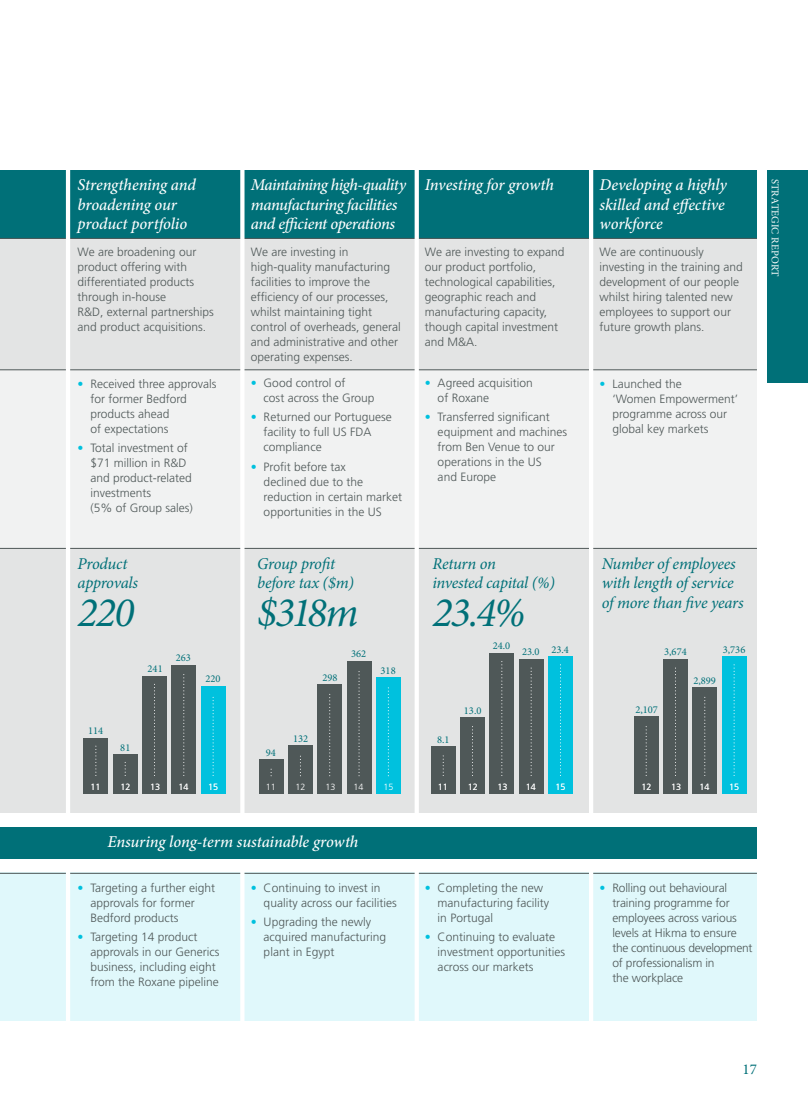
<style>
.page{position:relative;width:808px;height:1106px;background:#fff}
.page>*{position:absolute;margin:0;border:0;box-sizing:border-box;transform-origin:0 0}
.t1{font:italic 42px "Minion Pro";letter-spacing:-.04em;color:#007078}
.t2{font:italic 500 16.5px/19.5px "Minion Pro";letter-spacing:-.01em;color:#fff}
.t3{font:italic 16.5px/19.5px "Minion Pro";letter-spacing:-.02em;color:#007078}
.t4{font:italic 500 16.5px/19.5px "Minion Pro";letter-spacing:-.03em;color:#fff}
.t5{font:15px "Minion Pro";color:#007078}
.t6{font:300 12px/15px "Frutiger LT Std";color:#4f5858}
.t7{font:10.5px "Minion Pro";color:#007078}
.t8{font:10.5px "Minion Pro";letter-spacing:.005em;color:#fff}
.t9{font:300 9px "Frutiger LT Std";color:#fff}
.s1{color:#00c1de}
</style>
<div class="page">
<div style="left:767px;top:170px;width:41px;height:213px;background:#007078"></div>
<div style="left:0;top:170px;width:757px;height:643px;background:#f1f2f2"></div>
<div style="left:0;top:238px;width:757px;height:132px;background:#e3e4e4"></div>
<div style="left:0;top:873px;width:757px;height:147px;background:#e0f8fb"></div>
<div style="left:0;top:170px;width:757px;height:68px;background:#007078"></div>
<div style="left:0;top:548px;width:757px;height:265px;background:#e3e4e4"></div>
<div style="left:376px;top:677px;width:25px;height:117px;background:#00c1de"></div>
<svg style="left:388px;top:687px;width:1px;height:86px"></svg>
<div style="left:347px;top:661px;width:24px;height:133px;background:#4f5858"></div>
<svg style="left:358px;top:671px;width:2px;height:102px"></svg>
<div style="left:317px;top:684px;width:25px;height:110px;background:#4f5858"></div>
<svg style="left:329px;top:694px;width:1px;height:79px"></svg>
<div style="left:288px;top:745px;width:25px;height:49px;background:#4f5858"></div>
<div style="left:259px;top:759px;width:25px;height:35px;background:#4f5858"></div>
<div style="left:548px;top:656px;width:25px;height:137px;background:#00c1de"></div>
<svg style="left:560px;top:664px;width:1px;height:109px"></svg>
<div style="left:519px;top:659px;width:25px;height:134px;background:#4f5858"></div>
<svg style="left:531px;top:667px;width:1px;height:106px"></svg>
<div style="left:489px;top:653px;width:25px;height:140px;background:#4f5858"></div>
<svg style="left:501px;top:661px;width:1px;height:112px"></svg>
<div style="left:460px;top:717px;width:25px;height:76px;background:#4f5858"></div>
<svg style="left:472px;top:726px;width:1px;height:47px"></svg>
<div style="left:431px;top:746px;width:25px;height:47px;background:#4f5858"></div>
<div style="left:722px;top:656px;width:24px;height:137px;background:#00c1de"></div>
<svg style="left:733px;top:664px;width:2px;height:109px"></svg>
<div style="left:692px;top:687px;width:25px;height:106px;background:#4f5858"></div>
<svg style="left:704px;top:696px;width:1px;height:77px"></svg>
<div style="left:663px;top:659px;width:25px;height:134px;background:#4f5858"></div>
<svg style="left:675px;top:667px;width:1px;height:106px"></svg>
<div style="left:634px;top:716px;width:25px;height:77px;background:#4f5858"></div>
<svg style="left:646px;top:726px;width:1px;height:47px"></svg>
<div style="left:201px;top:686px;width:25px;height:107px;background:#00c1de"></div>
<svg style="left:213px;top:696px;width:1px;height:77px"></svg>
<div style="left:171px;top:665px;width:25px;height:128px;background:#4f5858"></div>
<svg style="left:183px;top:674px;width:1px;height:99px"></svg>
<div style="left:142px;top:676px;width:25px;height:117px;background:#4f5858"></div>
<svg style="left:154px;top:684px;width:1px;height:89px"></svg>
<div style="left:113px;top:754px;width:25px;height:39px;background:#4f5858"></div>
<div style="left:83px;top:738px;width:25px;height:55px;background:#4f5858"></div>
<svg style="left:95px;top:746px;width:1px;height:27px"></svg>
<hr style="left:0;top:369px;width:757px;height:1px;background:#4f5858">
<hr style="left:0;top:548px;width:757px;height:1px;background:#4f5858">
<hr style="left:0;top:873px;width:757px;height:1px;background:#4f5858">
<hr style="left:0;top:238px;width:757px;height:1px;background:#4f5858">
<hr style="left:589px;top:162px;width:4px;height:865px;background:#fff">
<hr style="left:415px;top:162px;width:4px;height:874px;background:#fff">
<hr style="left:66px;top:162px;width:4px;height:937px;background:#fff">
<hr style="left:240px;top:162px;width:4px;height:874px;background:#fff">
<div style="left:0;top:826px;width:757px;height:32px;background:#007078"></div>
<h2 class="t2" style="left:78px;top:175px;width:120px">Strengthening and broadening our product portfolio</h2>
<h2 class="t4" style="left:251px;top:175px;width:157px">Maintaining high-quality manufacturing facilities and efficient operations</h2>
<h2 class="t2" style="left:425px;top:175px;width:130px">Investing for growth</h2>
<h2 class="t2" style="left:600px;top:175px;width:129px">Developing a highly skilled and effective workforce</h2>
<p class="t6" style="left:78px;top:245px;width:138px">We are broadening our product offering with differentiated products through in-house<br>R&amp;D, external partnerships and product acquisitions.</p>
<p class="t6" style="left:90px;top:376px;width:128px;text-indent:-13px"><span class="s1">•</span> Received three approvals for former Bedford products ahead<br>of expectations</p>
<p class="t6" style="left:90px;top:440px;width:104px;text-indent:-13px"><span class="s1">•</span> Total investment of $71 million in R&amp;D and product-related investments<br>(5% of Group sales)</p>
<p class="t6" style="left:251px;top:245px;width:151px">We are investing in high-quality manufacturing facilities to improve the efficiency of our processes, whilst maintaining tight control of overheads, general and administrative and other operating expenses.</p>
<p class="t6" style="left:425px;top:245px;width:141px">We are investing to expand our product portfolio, technological capabilities, geographic reach and manufacturing capacity, though capital investment and M&amp;A.</p>
<p class="t6" style="left:600px;top:245px;width:145px">We are continuously investing in the training and development of our people whilst hiring talented new employees to support our future growth plans.</p>
<p class="t6" style="left:264px;top:376px;width:112px;text-indent:-13px"><span class="s1">•</span> Good control of<br>cost across the Group</p>
<p class="t6" style="left:264px;top:410px;width:130px;text-indent:-13px"><span class="s1">•</span> Returned our Portuguese facility to full US FDA compliance</p>
<p class="t6" style="left:264px;top:459px;width:140px;text-indent:-13px"><span class="s1">•</span> Profit before tax<br>declined due to the reduction in certain market opportunities in the US</p>
<p class="t6" style="left:438px;top:375px;width:97px;text-indent:-13px"><span class="s1">•</span> Agreed acquisition of Roxane</p>
<p class="t6" style="left:438px;top:409px;width:131px;text-indent:-13px"><span class="s1">•</span> Transferred significant equipment and machines from Ben Venue to our operations in the US<br>and Europe</p>
<p class="t6" style="left:612px;top:376px;width:127px;text-indent:-13px"><span class="s1">•</span> Launched the<br>‘Women Empowerment’ programme across our global key markets</p>
<h2 class="t3" style="left:78px;top:554px;width:62px">Product approvals</h2>
<h1 class="t1" style="left:78px;top:583px;width:58px">220</h1>
<h2 class="t3" style="left:257px;top:554px;width:98px">Group profit before tax ($m)</h2>
<h1 class="t1" style="left:257px;top:583px;width:103px">$318m</h1>
<h2 class="t3" style="left:432px;top:554px;width:124px">Return on<br>invested capital (%)</h2>
<h1 class="t1" style="left:432px;top:583px;width:94px">23.4%</h1>
<h2 class="t3" style="left:602px;top:554px;width:143px">Number of employees with length of service of more than five years</h2>
<p class="t7" style="left:176px;top:651px;width:17px">263</p>
<p class="t7" style="left:351px;top:647px;width:17px">362</p>
<p class="t7" style="left:493px;top:639px;width:19px">24.0</p>
<p class="t7" style="left:522px;top:645px;width:19px">23.0</p>
<p class="t7" style="left:551px;top:643px;width:19px">23.4</p>
<p class="t7" style="left:664px;top:644px;width:24px">3,674</p>
<p class="t7" style="left:723px;top:642px;width:24px">3,736</p>
<p class="t7" style="left:148px;top:662px;width:17px">241</p>
<p class="t7" style="left:205px;top:672px;width:17px">220</p>
<p class="t7" style="left:322px;top:671px;width:17px">298</p>
<p class="t7" style="left:381px;top:664px;width:17px">318</p>
<p class="t7" style="left:693px;top:673px;width:24px">2,899</p>
<p class="t7" style="left:464px;top:704px;width:19px">13.0</p>
<p class="t7" style="left:635px;top:702px;width:24px">2,107</p>
<p class="t7" style="left:88px;top:724px;width:17px">114</p>
<p class="t7" style="left:120px;top:741px;width:12px">81</p>
<p class="t7" style="left:266px;top:746px;width:12px">94</p>
<p class="t7" style="left:293px;top:732px;width:17px">132</p>
<p class="t7" style="left:437px;top:733px;width:14px">8.1</p>
<p class="t9" style="left:91px;top:782px;width:12px">11</p>
<p class="t9" style="left:120px;top:782px;width:12px">12</p>
<p class="t9" style="left:150px;top:782px;width:12px">13</p>
<p class="t9" style="left:178px;top:782px;width:12px">14</p>
<p class="t9" style="left:208px;top:782px;width:12px">15</p>
<p class="t9" style="left:266px;top:782px;width:12px">11</p>
<p class="t9" style="left:296px;top:782px;width:12px">12</p>
<p class="t9" style="left:325px;top:782px;width:12px">13</p>
<p class="t9" style="left:354px;top:782px;width:12px">14</p>
<p class="t9" style="left:383px;top:782px;width:12px">15</p>
<p class="t9" style="left:438px;top:782px;width:12px">11</p>
<p class="t9" style="left:468px;top:782px;width:12px">12</p>
<p class="t9" style="left:497px;top:782px;width:12px">13</p>
<p class="t9" style="left:526px;top:782px;width:12px">14</p>
<p class="t9" style="left:555px;top:782px;width:12px">15</p>
<p class="t9" style="left:641px;top:782px;width:12px">12</p>
<p class="t9" style="left:671px;top:782px;width:12px">13</p>
<p class="t9" style="left:699px;top:782px;width:12px">14</p>
<p class="t9" style="left:729px;top:782px;width:12px">15</p>
<h2 class="t2" style="left:107px;top:831px;width:253px">Ensuring long-term sustainable growth</h2>
<p class="t6" style="left:90px;top:880px;width:126px;text-indent:-13px"><span class="s1">•</span> Targeting a further eight approvals for former<br>Bedford products</p>
<p class="t6" style="left:90px;top:929px;width:131px;text-indent:-13px"><span class="s1">•</span> Targeting 14 product approvals in our Generics business, including eight from the Roxane pipeline</p>
<p class="t6" style="left:264px;top:880px;width:135px;text-indent:-13px"><span class="s1">•</span> Continuing to invest in quality across our facilities</p>
<p class="t6" style="left:264px;top:914px;width:124px;text-indent:-13px"><span class="s1">•</span> Upgrading the newly acquired manufacturing plant in Egypt</p>
<p class="t6" style="left:438px;top:880px;width:113px;text-indent:-13px"><span class="s1">•</span> Completing the new manufacturing facility in Portugal</p>
<p class="t6" style="left:438px;top:929px;width:129px;text-indent:-13px"><span class="s1">•</span> Continuing to evaluate investment opportunities across our markets</p>
<p class="t6" style="left:612px;top:880px;width:142px;text-indent:-13px"><span class="s1">•</span> Rolling out behavioural training programme for employees across various levels at Hikma to ensure the continuous development of professionalism in<br>the workplace</p>
<p class="t8" style="left:782px;top:179px;width:99px;rotate:90deg">STRATEGIC REPORT</p>
<p class="t5" style="left:742px;top:1059px;width:16px">17</p>
</div>
